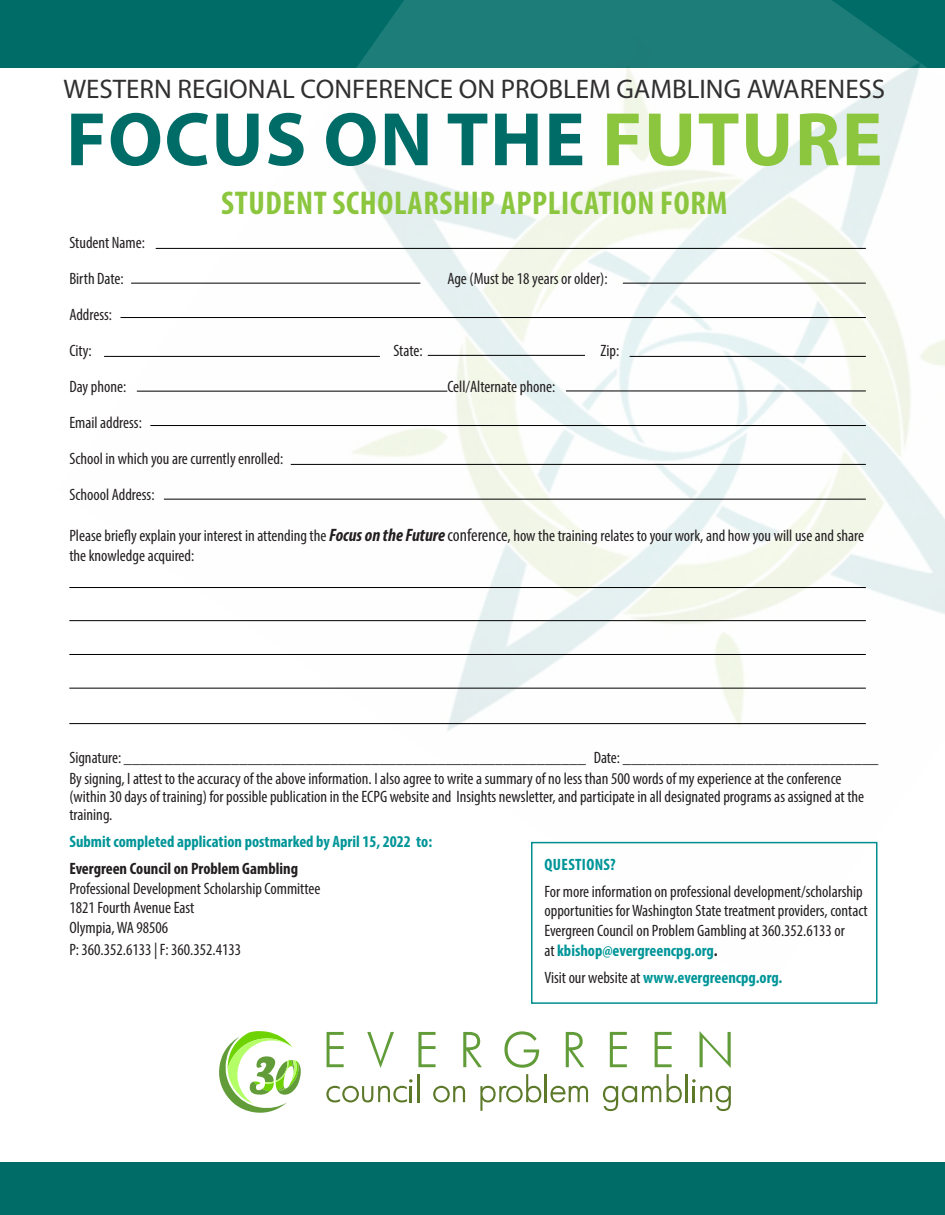
<style>
.page{position:relative;width:945px;height:1215px;background:#fff}
.page>*{position:absolute;margin:0;border:0;box-sizing:border-box;transform-origin:0 0}
.Text{font:700 76.5px "Myriad Pro";letter-spacing:.02em;color:#006c67}
.Heading{font:700 condensed 33px "Myriad Pro";letter-spacing:.02em;color:#8bc63e}
.Text-2{font:27px "Myriad Pro";color:#312f30}
.Regular_Text{font:condensed 16.5px/19.8px "Myriad Pro";color:#231f20}
.t1{font:700 condensed 16.5px "Myriad Pro";color:#009598}
.t2{font:700 condensed 16.5px "Myriad Pro";color:#231f20}
.t3{font:700 condensed 16.5px "Myriad Pro";letter-spacing:.02em;color:#009598}
.s1{color:#8bc63e}
.s2{font-weight:700;font-style:italic;font-size:18px}
.s3{font-size:18px}
.s4{font-weight:700;color:#009598}
.s5{font-weight:700}
.s6{font-weight:400;color:#231f20}
</style>
<div class="page">
<div style="left:0;top:1162px;width:945px;height:53px;background:#006c67"></div>
<div style="left:0;top:1px;width:945px;height:67px;background:#006c67"></div>
<img style="left:58px;top:0;width:887px;height:842px">
<svg style="left:550px;top:1086px;width:38px;height:16px"></svg>
<svg style="left:667px;top:1074px;width:15px;height:28px"></svg>
<svg style="left:603px;top:1086px;width:58px;height:25px"></svg>
<hr style="left:685px;top:1074px;width:3px;height:28px;background:#5c7929">
<svg style="left:692px;top:1079px;width:39px;height:32px"></svg>
<hr style="left:417px;top:1074px;width:2px;height:28px;background:#5c7929">
<svg style="left:326px;top:1079px;width:87px;height:23px"></svg>
<svg style="left:433px;top:1086px;width:32px;height:16px"></svg>
<hr style="left:545px;top:1074px;width:2px;height:28px;background:#5c7929">
<svg style="left:480px;top:1074px;width:61px;height:37px"></svg>
<svg style="left:610px;top:1032px;width:62px;height:35px"></svg>
<svg style="left:566px;top:1032px;width:18px;height:35px"></svg>
<svg style="left:700px;top:1031px;width:31px;height:37px"></svg>
<svg style="left:367px;top:1032px;width:27px;height:36px"></svg>
<svg style="left:327px;top:1032px;width:17px;height:35px"></svg>
<svg style="left:418px;top:1032px;width:18px;height:35px"></svg>
<svg style="left:504px;top:1031px;width:35px;height:37px"></svg>
<svg style="left:463px;top:1032px;width:19px;height:35px"></svg>
<svg style="left:219px;top:1031px;width:82px;height:82px"></svg>
<div style="left:531px;top:842px;width:347px;height:162px;border:2px solid #008d90"></div>
<hr style="left:428px;top:355px;width:157px;height:1px;background:#000">
<hr style="left:623px;top:283px;width:243px;height:1px;background:#000">
<hr style="left:630px;top:356px;width:236px;height:1px;background:#000">
<hr style="left:131px;top:283px;width:289px;height:1px;background:#000">
<hr style="left:156px;top:248px;width:710px;height:1px;background:#000">
<hr style="left:120px;top:317px;width:746px;height:1px;background:#000">
<hr style="left:104px;top:356px;width:276px;height:1px;background:#000">
<hr style="left:566px;top:391px;width:300px;height:1px;background:#000">
<hr style="left:137px;top:391px;width:310px;height:1px;background:#000">
<hr style="left:150px;top:425px;width:716px;height:1px;background:#000">
<hr style="left:291px;top:464px;width:575px;height:1px;background:#000">
<hr style="left:164px;top:499px;width:702px;height:1px;background:#000">
<hr style="left:69px;top:587px;width:797px;height:1px;background:#000">
<hr style="left:69px;top:620px;width:797px;height:1px;background:#000">
<hr style="left:69px;top:654px;width:797px;height:1px;background:#000">
<hr style="left:69px;top:688px;width:797px;height:1px;background:#000">
<hr style="left:69px;top:723px;width:797px;height:1px;background:#000">
<p class="Text-2" style="left:63px;top:72px;width:823px">WESTERN REGIONAL CONFERENCE ON PROBLEM GAMBLING AWARENESS</p>
<p class="Text" style="left:66px;top:90px;width:818px">FOCUS ON THE <span class="s1">FUTURE</span></p>
<p class="Heading" style="left:221px;top:183px;width:508px">STUDENT SCHOLARSHIP APPLICATION FORM</p>
<p class="Regular_Text" style="left:69px;top:233px;width:77px">Student Name:</p>
<p class="Regular_Text" style="left:69px;top:269px;width:56px">Birth Date:</p>
<p class="Regular_Text" style="left:447px;top:269px;width:162px">Age (Must be 18 years or older):</p>
<p class="Regular_Text" style="left:69px;top:305px;width:44px">Address:</p>
<p class="Regular_Text" style="left:69px;top:341px;width:24px">City:</p>
<p class="Regular_Text" style="left:393px;top:341px;width:31px">State:</p>
<p class="Regular_Text" style="left:601px;top:341px;width:20px">Zip:</p>
<p class="Regular_Text" style="left:69px;top:377px;width:58px">Day phone:</p>
<p class="Regular_Text" style="left:447px;top:377px;width:109px">Cell/Alternate phone:</p>
<p class="Regular_Text" style="left:69px;top:413px;width:74px">Email address:</p>
<p class="Regular_Text" style="left:69px;top:449px;width:215px">School in which you are currently enrolled:</p>
<p class="Regular_Text" style="left:69px;top:485px;width:87px">Schoool Address:</p>
<p class="Regular_Text" style="left:69px;top:526px;width:796px">Please briefly explain your interest in attending the <span class="s2">Focus on the Future</span> <span class="s3">conference</span>, how the training relates to your work, and how you will use and share the knowledge acquired:</p>
<p class="Regular_Text" style="left:69px;top:747px;width:811px">Signature: ________________________________________________________ Date: _______________________________</p>
<p class="Regular_Text" style="left:69px;top:769px;width:796px;line-height:18px">By signing, I attest to the accuracy of the above information. I also agree to write a summary of no less than 500 words of my experience at the conference (within 30 days of training) for possible publication in the ECPG website and Insights newsletter, and participate in all designated programs as assigned at the training.</p>
<p class="t1" style="left:69px;top:831px;width:364px">Submit completed application postmarked by April 15, 2022 to:</p>
<p class="t2" style="left:69px;top:858px;width:230px">Evergreen Council on Problem Gambling</p>
<p class="Regular_Text" style="left:69px;top:878px;width:253px">Professional Development Scholarship Committee</p>
<p class="Regular_Text" style="left:69px;top:898px;width:127px">1821 Fourth Avenue East</p>
<p class="Regular_Text" style="left:69px;top:918px;width:100px">Olympia, WA 98506</p>
<p class="Regular_Text" style="left:69px;top:939px;width:173px">P: 360.352.6133 | F: 360.352.4133</p>
<p class="t3" style="left:545px;top:854px;width:73px">QUESTIONS?</p>
<p class="Regular_Text" style="left:544px;top:881px;width:325px">For more information on professional development/scholarship opportunities for Washington State treatment providers, contact Evergreen Council on Problem Gambling at 360.352.6133 or<br>at <span class="s4">kbishop@evergreencpg.org</span><span class="s5">.</span></p>
<p class="t1" style="left:544px;top:967px;width:240px"><span class="s6">Visit our website at</span> www.evergreencpg.org.</p>
</div>
